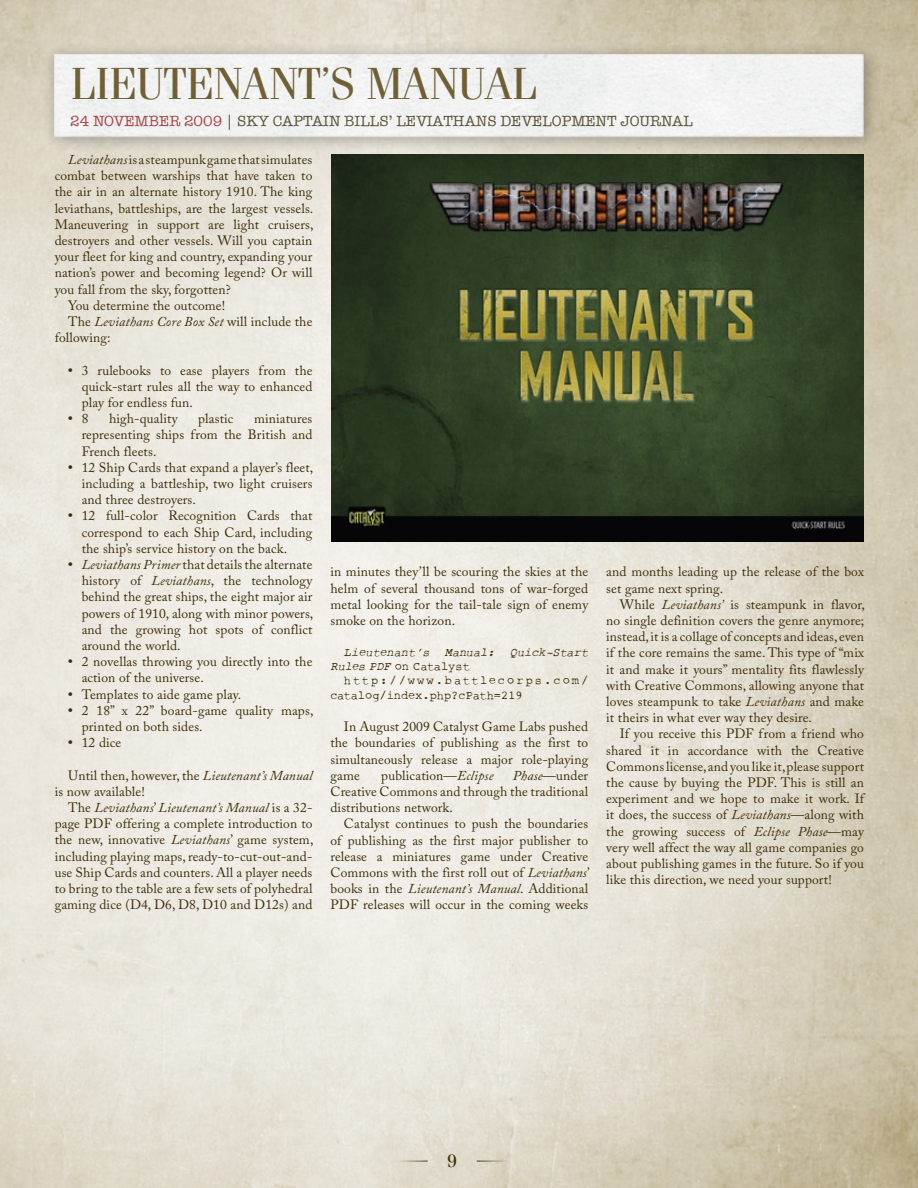
<style>
.page{position:relative;width:918px;height:1188px;background:#fff}
.page>*{position:absolute;margin:0;border:0;box-sizing:border-box;transform-origin:0 0}
.t1{font:45px "Fenice Std";letter-spacing:-.01em;color:#553f07}
.t2{font:18px "Fenice Std";color:#3e2e0a}
.t3{font:15px "American Typewriter";color:#3e2e0a}
.t4{font:13.5px/16.2px "Adobe Caslon Pro";letter-spacing:.01em;color:#3e2e0a;text-align:justify}
.t5{font:italic 13.5px "Adobe Caslon Pro";letter-spacing:.01em;color:#3e2e0a}
.t6{font:700 13.5px "Adobe Caslon Pro";color:#3e2e0a}
.t7{font:12px "Rough Typewriter";color:#3e2e0a}
.t8{font:italic 12px "Rough Typewriter";color:#3e2e0a}
.t9{font:12px "Rough Typewriter";letter-spacing:.17em;color:#3e2e0a}
.s1{color:#a01d20}
.s2{font-style:italic}
.s3{font-style:normal}
.s4{font-weight:700}
.s5{font-weight:400}
</style>
<div class="page">
<hr style="left:477px;top:1161px;width:30px;height:1px;background:#3e2e0a">
<hr style="left:398px;top:1161px;width:30px;height:1px;background:#3e2e0a">
<div style="left:42px;top:42px;width:838px;height:111px;background:#000;opacity:.3"></div>
<div style="left:54px;top:54px;width:810px;height:83px;background:#f1f2f2"></div>
<img style="left:331px;top:154px;width:533px;height:388px">
<h1 class="t1" style="left:70px;top:57px;width:465px">LIEUTENANT’S MANUAL</h1>
<p class="t3" style="left:70px;top:113px;width:624px"><span class="s1">24 NOVEMBER 2009</span> | SKY CAPTAIN BILLS’ LEVIATHANS DEVELOPMENT JOURNAL</p>
<p class="t4" style="left:68px;top:151px;width:246px"><span class="s2">Leviathans</span> is a steampunk game that simulates</p>
<p class="t4" style="left:55px;top:167px;width:259px">combat between warships that have taken to</p>
<p class="t4" style="left:55px;top:184px;width:259px">the air in an alternate history 1910. The king</p>
<p class="t4" style="left:55px;top:200px;width:260px">leviathans, battleships, are the largest vessels.</p>
<p class="t4" style="left:55px;top:216px;width:260px">Maneuvering in support are light cruisers,</p>
<p class="t4" style="left:55px;top:232px;width:259px">destroyers and other vessels. Will you captain</p>
<p class="t4" style="left:55px;top:248px;width:259px">your fleet for king and country, expanding your</p>
<p class="t4" style="left:55px;top:265px;width:259px">nation’s power and becoming legend? Or will</p>
<p class="t4" style="left:55px;top:281px;width:178px">you fall from the sky, forgotten?</p>
<p class="t4" style="left:68px;top:297px;width:158px">You determine the outcome!</p>
<p class="t5" style="left:68px;top:313px;width:246px"><span class="s3">The</span> Leviathans Core Box Set <span class="s3">will include the</span></p>
<p class="t4" style="left:55px;top:329px;width:57px">following:</p>
<p class="t4" style="left:82px;top:362px;width:232px;text-indent:-14px"><span class="s4">•</span> 3 rulebooks to ease players from the quick-start rules all the way to enhanced play for endless fun.</p>
<p class="t6" style="left:68px;top:411px;width:22px">• <span class="s5">8</span></p>
<p class="t4" style="left:109px;top:410px;width:70px">high-quality</p>
<p class="t4" style="left:198px;top:410px;width:37px">plastic</p>
<p class="t4" style="left:82px;top:410px;width:232px;text-indent:172px">miniatures representing ships from the British and French fleets.</p>
<p class="t4" style="left:82px;top:459px;width:233px;text-indent:-14px"><span class="s4">•</span> 12 Ship Cards that expand a player’s fleet, including a battleship, two light cruisers and three destroyers.</p>
<p class="t4" style="left:82px;top:508px;width:232px;text-indent:-14px"><span class="s4">•</span> 12 full-color Recognition Cards that correspond to each Ship Card, including the ship’s service history on the back.</p>
<p class="t4" style="left:82px;top:556px;width:233px;text-indent:-14px"><span class="s4">•</span> <span class="s2">Leviathans Primer</span> that details the alternate history of <span class="s2">Leviathans</span>, the technology behind the great ships, the eight major air powers of 1910, along with minor powers, and the growing hot spots of conflict around the world.</p>
<p class="t4" style="left:82px;top:653px;width:232px;text-indent:-14px"><span class="s4">•</span> 2 novellas throwing you directly into the action of the universe.</p>
<p class="t4" style="left:68px;top:686px;width:175px"><span class="s4">•</span> Templates to aide game play.</p>
<p class="t4" style="left:82px;top:702px;width:233px;text-indent:-14px"><span class="s4">•</span> 2 18” x 22” board-game quality maps, printed on both sides.</p>
<p class="t4" style="left:68px;top:734px;width:55px"><span class="s4">•</span> 12 dice</p>
<p class="t4" style="left:55px;top:767px;width:259px;text-indent:14px">Until then, however, the <span class="s2">Lieutenant’s Manual </span>is now available!</p>
<p class="t4" style="left:55px;top:799px;width:260px;text-indent:13px">The <span class="s2">Leviathans</span>’ <span class="s2">Lieutenant’s Manual</span> is a 32- page PDF offering a complete introduction to the new, innovative <span class="s2">Leviathans</span>’ game system, including playing maps, ready-to-cut-out-and&shy;use Ship Cards and counters. All a player needs to bring to the table are a few sets of polyhedral gaming dice (D4, D6, D8, D10 and D12s) and</p>
<p class="t4" style="left:330px;top:564px;width:259px">in minutes they’ll be scouring the skies at the helm of several thousand tons of war-forged metal looking for the tail-tale sign of enemy smoke on the horizon.</p>
<p class="t8" style="left:344px;top:644px;width:87px">Lieutenant’s</p>
<p class="t8" style="left:445px;top:644px;width:51px">Manual:</p>
<p class="t8" style="left:510px;top:644px;width:80px">Quick-Start</p>
<p class="t7" style="left:330px;top:659px;width:141px"><span class="s2">Rules PDF</span> on Catalyst</p>
<p class="t9" style="left:344px;top:673px;width:246px">http://www.battlecorps.com/</p>
<p class="t7" style="left:330px;top:688px;width:194px">catalog/index.php?cPath=219</p>
<p class="t4" style="left:330px;top:718px;width:259px;text-indent:14px">In August 2009 Catalyst Game Labs pushed the boundaries of publishing as the first to simultaneously release a major role-playing game</p>
<p class="t4" style="left:606px;top:564px;width:259px">and months leading up the release of the box set game next spring.</p>
<p class="t4" style="left:606px;top:596px;width:260px;text-indent:14px">While <span class="s2">Leviathans’</span> is steampunk in flavor, no single definition covers the genre anymore; instead, it is a collage of concepts and ideas, even if the core remains the same. This type of “mix it and make it yours” mentality fits flawlessly with Creative Commons, allowing anyone that loves steampunk to take <span class="s2">Leviathans</span> and make it theirs in what ever way they desire.</p>
<p class="t4" style="left:606px;top:726px;width:259px;text-indent:14px">If you receive this PDF from a friend who shared it in accordance with the Creative Commons license, and you like it, please support the cause by buying the PDF. This is still an experiment and we hope to make it work. If it does, the success of <span class="s2">Leviathans</span>—along with the growing success of <span class="s2">Eclipse Phase</span>—may very well affect the way all game companies go about publishing games in the future. So if you like this direction, we need your support!</p>
<p class="t4" style="left:330px;top:767px;width:259px;text-indent:182px"><span class="s2">Phase</span>—under Creative Commons and through the traditional distributions network.</p>
<p class="t4" style="left:330px;top:816px;width:261px;text-indent:14px">Catalyst continues to push the boundaries of publishing as the first major publisher to release a miniatures game under Creative Commons with the first roll out of <span class="s2">Leviathans</span>’ books in the <span class="s2">Lieutenant’s Manual</span>. Additional PDF releases will occur in the coming weeks</p>
<p class="t4" style="left:381px;top:767px;width:114px">publication—<span class="s2">Eclipse</span></p>
<h2 class="t2" style="left:447px;top:1150px;width:12px">9</h2>
</div>
